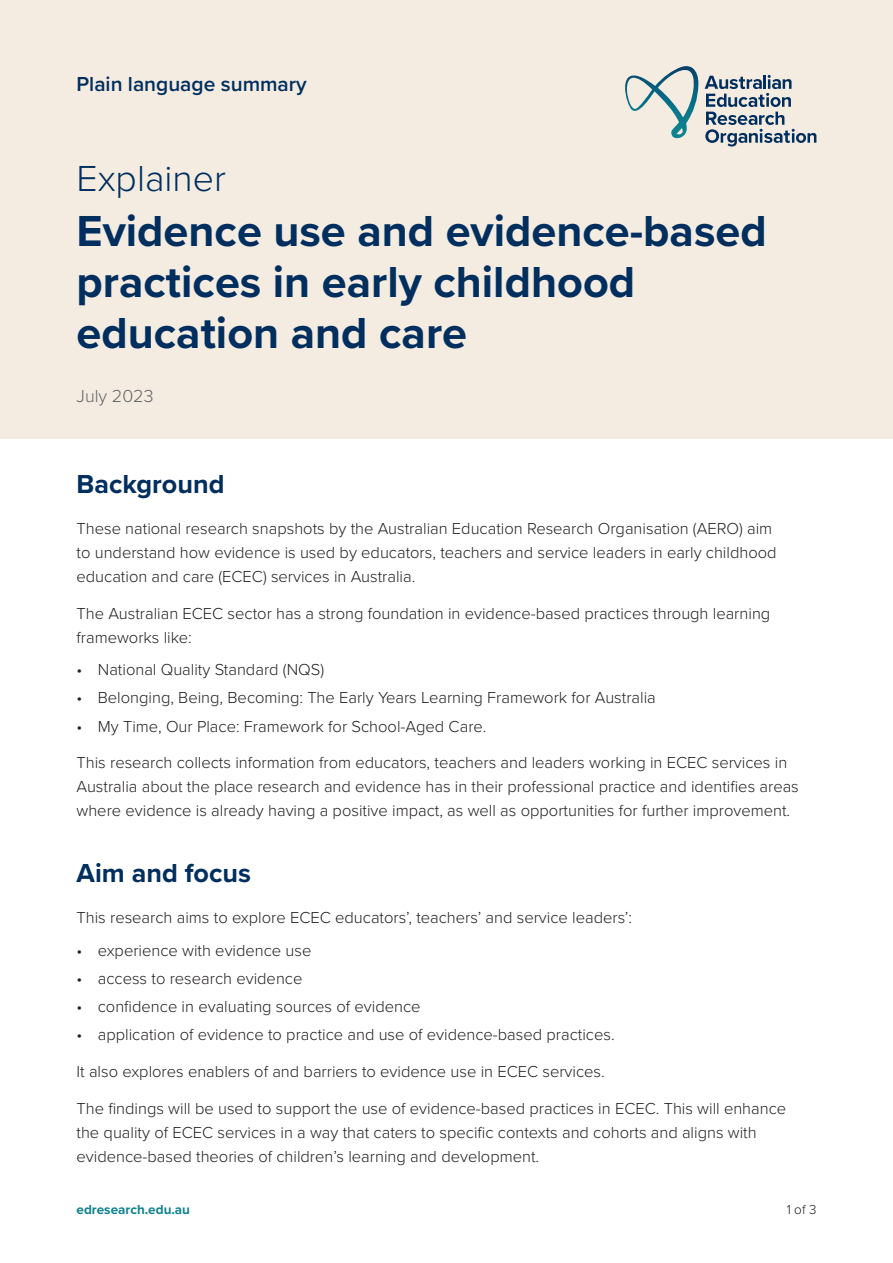
<style>
.page{position:relative;width:893px;height:1263px;background:#fff}
.page>*{position:absolute;margin:0;border:0;box-sizing:border-box;transform-origin:0 0}
.Document_title{font:700 45px/51px "Proxima Nova";color:#002e5e}
.PLS_Subtype{font:300 37.5px "Proxima Nova";color:#002e5e}
.t1{font:700 27px "Proxima Nova";color:#002e5e}
.PLS_title{font:600 21px "Proxima Nova";color:#002e5e}
.Date{font:300 18px "Proxima Nova";color:#636366}
.t2{font:300 16.5px/24px "Proxima Nova";color:#231f20}
.t3{font:700 13.5px "Proxima Nova";color:#108290}
.t4{font:300 13.5px "Proxima Nova";color:#231f20}
</style>
<div class="page">
<div style="left:0;top:0;width:893px;height:438px;background:#f4ece1"></div>
<svg style="left:625px;top:66px;width:74px;height:72px"></svg>
<svg style="left:705px;top:75px;width:111px;height:72px"></svg>
<p class="PLS_title" style="left:77px;top:68px;width:232px">Plain language summary</p>
<p class="PLS_Subtype" style="left:77px;top:150px;width:151px">Explainer</p>
<h1 class="Document_title" style="left:77px;top:205px;width:692px">Evidence use and evidence‑based practices in early childhood education and care</h1>
<p class="Date" style="left:77px;top:382px;width:79px">July 2023</p>
<h1 class="t1" style="left:77px;top:464px;width:150px">Background</h1>
<p class="t2" style="left:77px;top:515px;width:702px">These national research snapshots by the Australian Education Research Organisation (AERO) aim to understand how evidence is used by educators, teachers and service leaders in early childhood education and care (ECEC) services in Australia.</p>
<p class="t2" style="left:77px;top:600px;width:695px">The Australian ECEC sector has a strong foundation in evidence-based practices through learning frameworks like:</p>
<p class="t2" style="left:77px;top:657px;width:249px">• National Quality Standard (NQS)</p>
<p class="t2" style="left:77px;top:685px;width:581px">• Belonging, Being, Becoming: The Early Years Learning Framework for Australia</p>
<p class="t2" style="left:77px;top:713px;width:411px">• My Time, Our Place: Framework for School-Aged Care.</p>
<p class="t2" style="left:77px;top:750px;width:724px">This research collects information from educators, teachers and leaders working in ECEC services in<br>Australia about the place research and evidence has in their professional practice and identifies areas where evidence is already having a positive impact, as well as opportunities for further improvement.</p>
<h1 class="t1" style="left:77px;top:853px;width:176px">Aim and focus</h1>
<p class="t2" style="left:77px;top:905px;width:557px">This research aims to explore ECEC educators’, teachers’ and service leaders’:</p>
<p class="t2" style="left:77px;top:937px;width:236px">• experience with evidence use</p>
<p class="t2" style="left:77px;top:965px;width:227px">• access to research evidence</p>
<p class="t2" style="left:77px;top:994px;width:345px">• confidence in evaluating sources of evidence</p>
<p class="t2" style="left:77px;top:1022px;width:540px">• application of evidence to practice and use of evidence-based practices.</p>
<p class="t2" style="left:77px;top:1059px;width:530px">It also explores enablers of and barriers to evidence use in ECEC services.</p>
<p class="t2" style="left:77px;top:1095px;width:711px">The findings will be used to support the use of evidence-based practices in ECEC. This will enhance the quality of ECEC services in a way that caters to specific contexts and cohorts and aligns with evidence‑based theories of children’s learning and development.</p>
<p class="t3" style="left:77px;top:1200px;width:115px">edresearch.edu.au</p>
<p class="t4" style="left:787px;top:1200px;width:31px">1 of 3</p>
</div>
